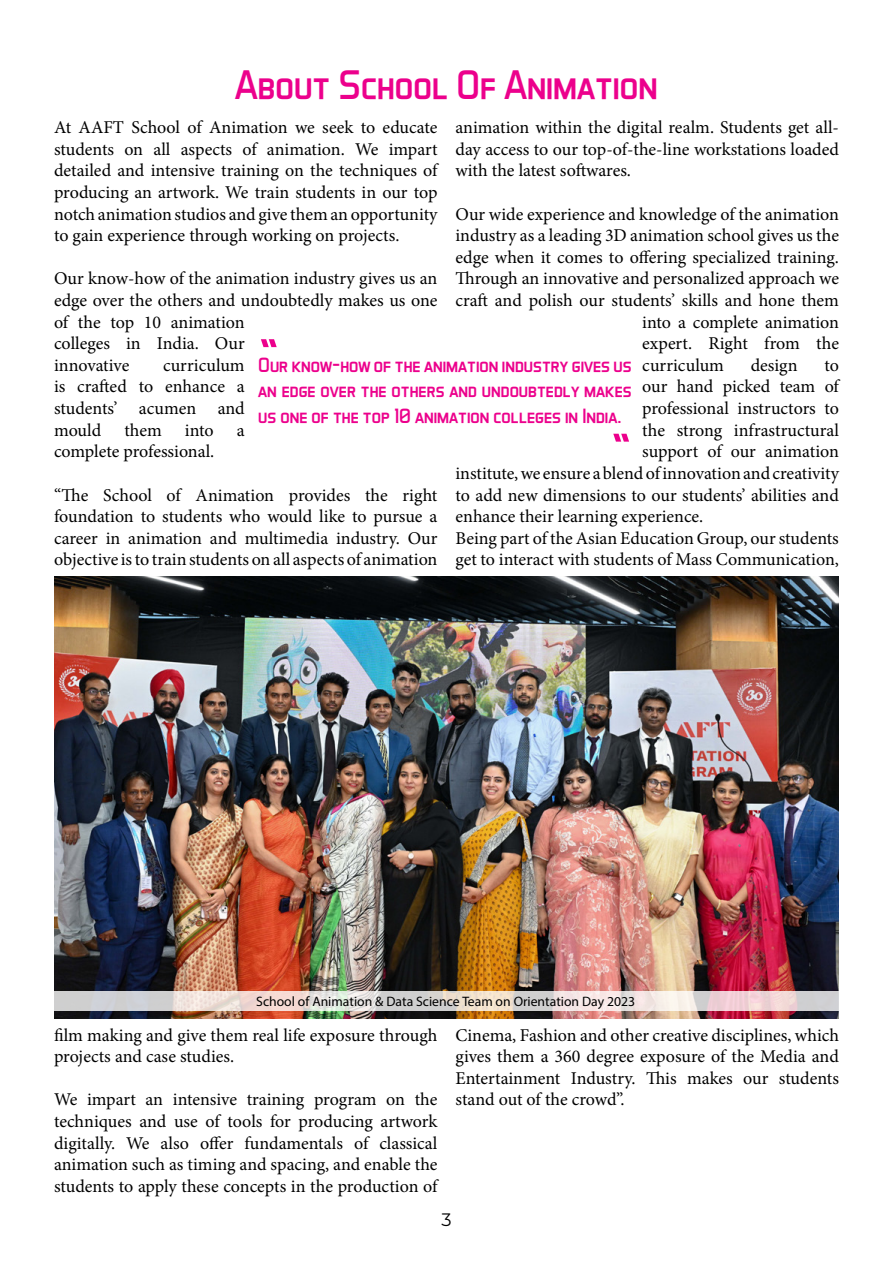
<style>
.page{position:relative;width:893px;height:1263px;background:#fff}
.page>*{position:absolute;margin:0;border:0;box-sizing:border-box;transform-origin:0 0}
.t1{font:54px "Aero Matics Display";color:#ec008c}
.t2{font:42px "Aero Matics Display";color:#ec008c}
.t3{font:21px/25.5px "Aero Matics Display";color:#ec008c;text-align:justify}
.t4{font:18px/21.6px "Minion Pro";color:#000;text-align:justify}
.t5{font:18px "Montserrat";color:#000}
.t6{font:13.65px "Myriad Pro";color:#000}
</style>
<div class="page">
<img style="left:54px;top:577px;width:785px;height:441px">
<svg style="left:54px;top:992px;width:785px;height:19px;background:#e4dad7"></svg>
<h2 class="t2" style="left:235px;top:60px;width:424px">About School Of Animation</h2>
<p class="t4" style="left:54px;top:117px;width:385px">At AAFT School of Animation we seek to educate students on all aspects of animation. We impart detailed and intensive training on the techniques of producing an artwork. We train students in our top notch animation studios and give them an opportunity to gain experience through working on projects.</p>
<p class="t4" style="left:54px;top:268px;width:385px;text-align:left">Our know-how of the animation industry gives us an edge over the others and undoubtedly makes us one of the top 10 animation<br>colleges in India. Our<br>innovative</p>
<p class="t4" style="left:455px;top:117px;width:385px">animation within the digital realm. Students get all&shy;day access to our top-of-the-line workstations loaded with the latest softwares.</p>
<p class="t4" style="left:455px;top:203px;width:385px">Our wide experience and knowledge of the animation</p>
<p class="t4" style="left:455px;top:225px;width:385px">industry as a leading 3D animation school gives us the</p>
<p class="t4" style="left:455px;top:246px;width:385px">edge when it comes to offering specialized training.</p>
<p class="t4" style="left:455px;top:268px;width:385px">Through an innovative and personalized approach we</p>
<p class="t4" style="left:455px;top:290px;width:385px">craft and polish our students’ skills and hone them</p>
<p class="t4" style="left:642px;top:311px;width:198px">into a complete animation</p>
<p class="t4" style="left:642px;top:333px;width:198px">expert. Right from the</p>
<p class="t4" style="left:642px;top:354px;width:83px">curriculum</p>
<p class="t4" style="left:751px;top:354px;width:48px">design</p>
<p class="t4" style="left:824px;top:354px;width:16px">to</p>
<p class="t4" style="left:642px;top:376px;width:198px">our hand picked team of</p>
<p class="t4" style="left:642px;top:398px;width:198px">professional instructors to</p>
<p class="t4" style="left:642px;top:419px;width:198px">the strong infrastructural</p>
<p class="t4" style="left:642px;top:441px;width:198px">support of our animation</p>
<p class="t4" style="left:455px;top:462px;width:385px">institute, we ensure a blend of innovation and creativity</p>
<p class="t4" style="left:455px;top:484px;width:385px">to add new dimensions to our students’ abilities and</p>
<p class="t4" style="left:455px;top:506px;width:249px">enhance their learning experience.</p>
<p class="t4" style="left:455px;top:527px;width:385px">Being part of the Asian Education Group, our students</p>
<p class="t4" style="left:455px;top:549px;width:385px">get to interact with students of Mass Communication,</p>
<h1 class="t1" style="left:258px;top:326px;width:23px">“</h1>
<p class="t3" style="left:258px;top:351px;width:375px">Our know-how of the animation industry gives us an edge over the others and undoubtedly makes us one of the top 10 animation colleges in India.</p>
<h1 class="t1" style="left:611px;top:420px;width:23px">“</h1>
<p class="t4" style="left:54px;top:354px;width:192px;text-indent:109px">curriculum is crafted to enhance a students’ acumen and mould</p>
<p class="t4" style="left:124px;top:419px;width:39px">them</p>
<p class="t4" style="left:185px;top:419px;width:30px">into</p>
<p class="t4" style="left:237px;top:419px;width:9px">a</p>
<p class="t4" style="left:54px;top:441px;width:162px">complete professional.</p>
<p class="t4" style="left:54px;top:484px;width:385px">“The School of Animation provides the right foundation to students who would like to pursue a career in animation and multimedia industry. Our objective is to train students on all aspects of animation</p>
<p class="t6" style="left:256px;top:993px;width:380px">School of Animation &amp; Data Science Team on Orientation Day 2023</p>
<p class="t4" style="left:54px;top:1024px;width:385px">film making and give them real life exposure through projects and case studies.</p>
<p class="t4" style="left:54px;top:1089px;width:385px">We impart an intensive training program on the techniques and use of tools for producing artwork digitally. We also offer fundamentals of classical animation such as timing and spacing, and enable the students to apply these concepts in the production of</p>
<p class="t4" style="left:455px;top:1024px;width:385px">Cinema, Fashion and other creative disciplines, which gives them a 360 degree exposure of the Media and Entertainment Industry. This makes our students stand out of the crowd”.</p>
<p class="t5" style="left:441px;top:1208px;width:12px">3</p>
</div>
